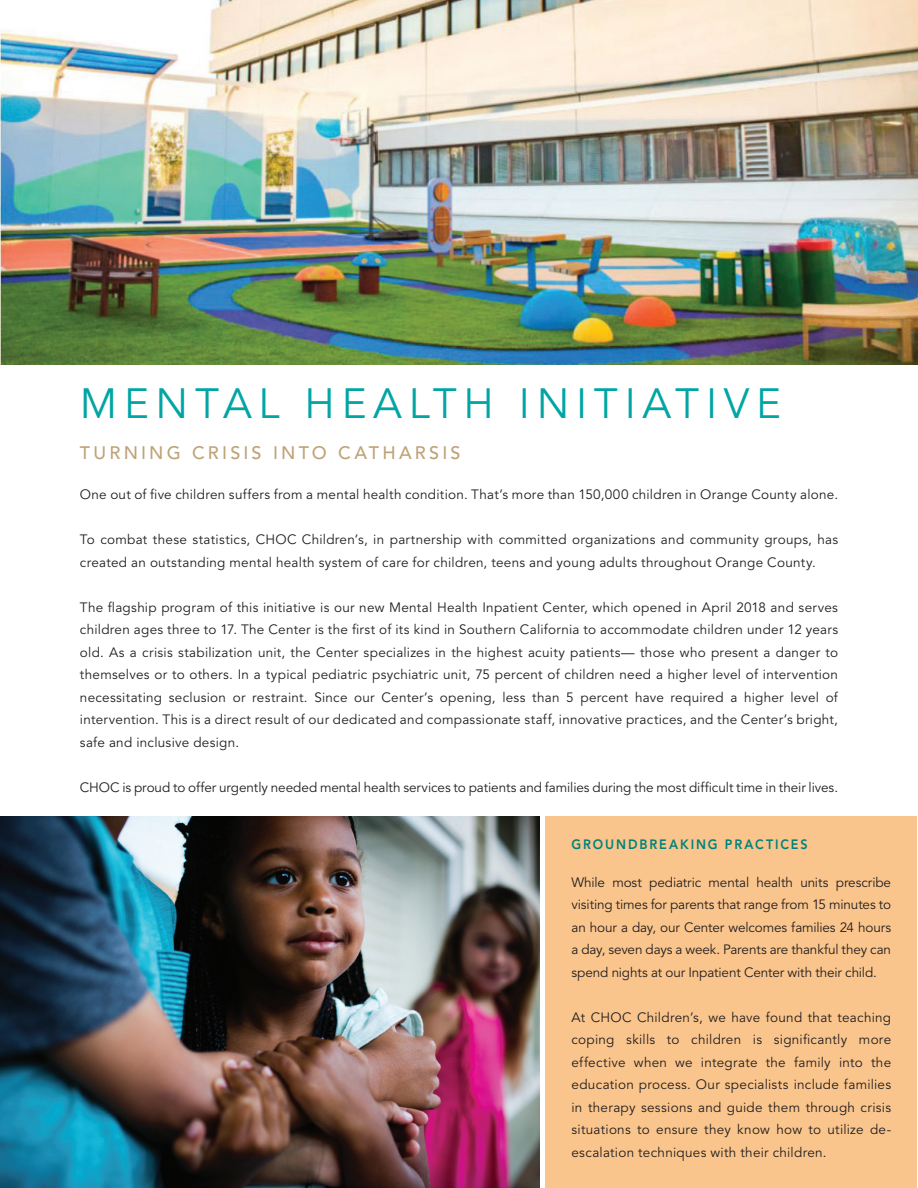
<style>
.page{position:relative;width:918px;height:1188px;background:#fff}
.page>*{position:absolute;margin:0;border:0;box-sizing:border-box;transform-origin:0 0}
.t1{font:42px "Avenir LT Std";letter-spacing:.16em;color:#00a5a4}
.t2{font:500 18px "Avenir LT Std";letter-spacing:.175em;color:#bfa378}
.t3{font:13.5px/22.5px "Avenir LT Std";letter-spacing:.02em;color:#231f20;text-align:justify}
.t4{font:13.5px "Avenir LT Std";letter-spacing:-.005em;color:#231f20}
.t5{font:800 13.5px "Avenir LT Std";letter-spacing:.15em;color:#00827a;scale:.93 1}
</style>
<div class="page">
<img style="left:0;top:0;width:917px;height:365px">
<img style="left:0;top:816px;width:539px;height:372px">
<div style="left:545px;top:816px;width:372px;height:372px;background:#fac58c"></div>
<h1 class="t1" style="left:80px;top:380px;width:703px">MENTAL HEALTH INITIATIVE</h1>
<h2 class="t2" style="left:80px;top:442px;width:382px">TURNING CRISIS INTO CATHARSIS</h2>
<p class="t3" style="left:80px;top:484px;width:760px">One out of five children suffers from a mental health condition. That’s more than 150,000 children in Orange County alone.</p>
<p class="t3" style="left:80px;top:529px;width:760px">To combat these statistics, CHOC Children’s, in partnership with committed organizations and community groups, has created an outstanding mental health system of care for children, teens and young adults throughout Orange County.</p>
<p class="t3" style="left:80px;top:596px;width:760px">The flagship program of this initiative is our new Mental Health Inpatient Center, which opened in April 2018 and serves children ages three to 17. The Center is the first of its kind in Southern California to accommodate children under 12 years old. As a crisis stabilization unit, the Center specializes in the highest acuity patients— those who present a danger to themselves or to others. In a typical pediatric psychiatric unit, 75 percent of children need a higher level of intervention necessitating seclusion or restraint. Since our Center’s opening, less than 5 percent have required a higher level of intervention. This is a direct result of our dedicated and compassionate staff, innovative practices, and the Center’s bright, safe and inclusive design.</p>
<p class="t4" style="left:80px;top:780px;width:760px">CHOC is proud to offer urgently needed mental health services to patients and families during the most difficult time in their lives.</p>
<p class="t5" style="left:571px;top:837px;width:256px">GROUNDBREAKING PRACTICES</p>
<p class="t3" style="left:571px;top:871px;width:321px">While most pediatric mental health units prescribe visiting times for parents that range from 15 minutes to an hour a day, our Center welcomes families 24 hours a day, seven days a week. Parents are thankful they can spend nights at our Inpatient Center with their child.</p>
<p class="t3" style="left:571px;top:1006px;width:321px">At CHOC Children’s, we have found that teaching coping skills to children is significantly more effective when we integrate the family into the education process. Our specialists include families in therapy sessions and guide them through crisis situations to ensure they know how to utilize de&shy;escalation techniques with their children.</p>
</div>
